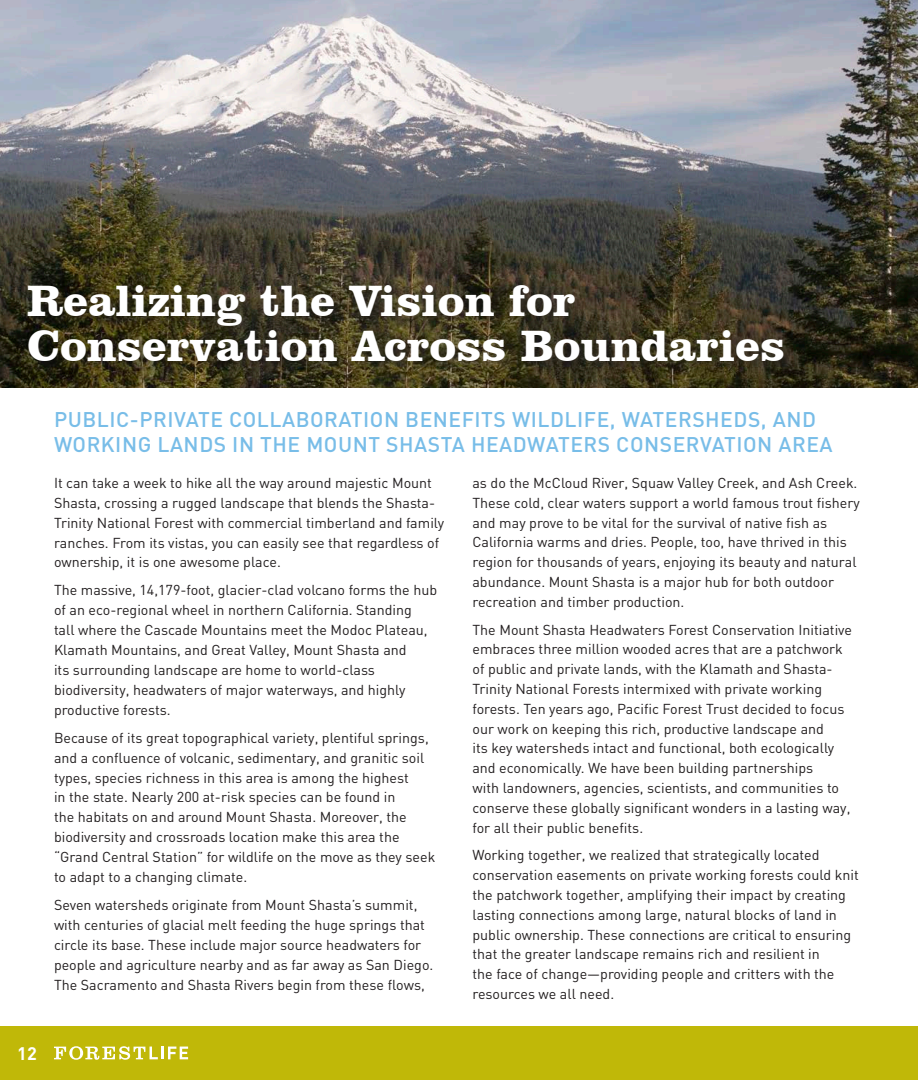
<style>
.page{position:relative;width:918px;height:1080px;background:#fff}
.page>*{position:absolute;margin:0;border:0;box-sizing:border-box;transform-origin:0 0}
.t1{font:700 45px/45px "Clarendon BT";color:#fff}
.t2{font:500 21px/25.2px "DIN";letter-spacing:.025em;color:#78bde8}
.t3{font:700 18px "DIN";color:#fff}
.t4{font:14.25px/19.8px "DIN";color:#231f20}
</style>
<div class="page">
<div style="left:0;top:1026px;width:918px;height:54px;background:#c0b808"></div>
<img style="left:0;top:0;width:918px;height:388px">
<svg style="left:54px;top:1046px;width:134px;height:14px"></svg>
<div style="left:25px;top:282px;width:771px;height:92px;background:#231f20;opacity:.5"></div>
<h1 class="t1" style="left:27px;top:277px;width:760px">Realizing the Vision for<br>Conservation Across Boundaries</h1>
<h2 class="t2" style="left:54px;top:406px;width:780px">PUBLIC-PRIVATE COLLABORATION BENEFITS WILDLIFE, WATERSHEDS, AND<br>WORKING LANDS IN THE MOUNT SHASTA HEADWATERS CONSERVATION AREA</h2>
<p class="t4" style="left:54px;top:473px;width:392px">It can take a week to hike all the way around majestic Mount Shasta, crossing a rugged landscape that blends the Shasta-Trinity National Forest with commercial timberland and family ranches. From its vistas, you can easily see that regardless of ownership, it is one awesome place.</p>
<p class="t4" style="left:54px;top:580px;width:385px">The massive, 14,179-foot, glacier-clad volcano forms the hub of an eco-regional wheel in northern California. Standing<br>tall where the Cascade Mountains meet the Modoc Plateau, Klamath Mountains, and Great Valley, Mount Shasta and<br>its surrounding landscape are home to world-class biodiversity, headwaters of major waterways, and highly productive forests.</p>
<p class="t4" style="left:54px;top:727px;width:383px">Because of its great topographical variety, plentiful springs, and a confluence of volcanic, sedimentary, and granitic soil types, species richness in this area is among the highest<br>in the state. Nearly 200 at-risk species can be found in<br>the habitats on and around Mount Shasta. Moreover, the biodiversity and crossroads location make this area the “Grand Central Station” for wildlife on the move as they seek to adapt to a changing climate.</p>
<p class="t4" style="left:54px;top:895px;width:381px">Seven watersheds originate from Mount Shasta’s summit, with centuries of glacial melt feeding the huge springs that circle its base. These include major source headwaters for people and agriculture nearby and as far away as San Diego.<br>The Sacramento and Shasta Rivers begin from these flows,</p>
<p class="t3" style="left:17px;top:1042px;width:21px">12</p>
<p class="t4" style="left:472px;top:473px;width:389px">as do the McCloud River, Squaw Valley Creek, and Ash Creek.<br>These cold, clear waters support a world famous trout fishery and may prove to be vital for the survival of native fish as California warms and dries. People, too, have thrived in this region for thousands of years, enjoying its beauty and natural abundance. Mount Shasta is a major hub for both outdoor recreation and timber production.</p>
<p class="t4" style="left:472px;top:619px;width:381px">The Mount Shasta Headwaters Forest Conservation Initiative embraces three million wooded acres that are a patchwork of public and private lands, with the Klamath and Shasta-Trinity National Forests intermixed with private working forests. Ten years ago, Pacific Forest Trust decided to focus our work on keeping this rich, productive landscape and<br>its key watersheds intact and functional, both ecologically and economically. We have been building partnerships<br>with landowners, agencies, scientists, and communities to conserve these globally significant wonders in a lasting way, for all their public benefits.</p>
<p class="t4" style="left:472px;top:845px;width:388px">Working together, we realized that strategically located conservation easements on private working forests could knit the patchwork together, amplifying their impact by creating lasting connections among large, natural blocks of land in public ownership. These connections are critical to ensuring that the greater landscape remains rich and resilient in<br>the face of change—providing people and critters with the resources we all need.</p>
</div>
